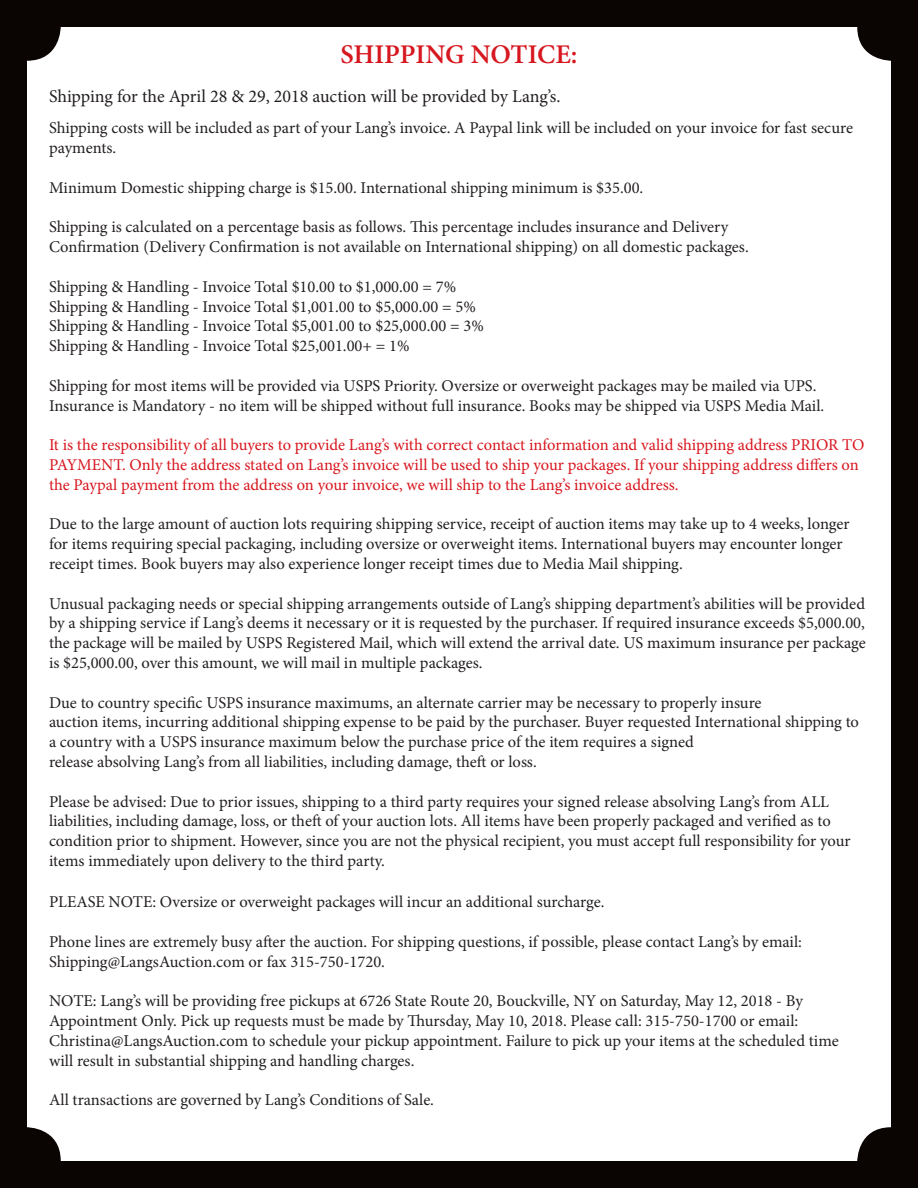
<style>
.page{position:relative;width:918px;height:1188px;background:#0a0402}
.page>*{position:absolute;margin:0;border:0;box-sizing:border-box;transform-origin:0 0}
.t1{font:600 27px "Minion Pro";letter-spacing:-.005em;color:#d7171f}
.t2{font:18px "Minion Pro";color:#231f20}
.t3{font:16.5px/19.8px "Minion Pro";color:#231f20}
.t4{font:16.5px/19.8px "Minion Pro";letter-spacing:-.005em;color:#d7171f}
</style>
<div class="page">
<div style="left:27px;top:27px;width:864px;height:1134px;background:#fff;border-radius:34px"></div>
<p class="t1" style="left:340px;top:36px;width:239px">SHIPPING NOTICE:</p>
<p class="t2" style="left:49px;top:84px;width:513px">Shipping for the April 28 &amp; 29, 2018 auction will be provided by Lang’s.</p>
<p class="t3" style="left:49px;top:118px;width:806px">Shipping costs will be included as part of your Lang’s invoice. A Paypal link will be included on your invoice for fast secure payments.</p>
<p class="t3" style="left:49px;top:178px;width:596px">Minimum Domestic shipping charge is $15.00. International shipping minimum is $35.00.</p>
<p class="t3" style="left:49px;top:217px;width:681px">Shipping is calculated on a percentage basis as follows. This percentage includes insurance and Delivery</p>
<p class="t3" style="left:49px;top:237px;width:701px">Confirmation (Delivery Confirmation is not available on International shipping) on all domestic packages.</p>
<p class="t3" style="left:49px;top:277px;width:409px">Shipping &amp; Handling - Invoice Total $10.00 to $1,000.00 = 7%</p>
<p class="t3" style="left:49px;top:297px;width:428px">Shipping &amp; Handling - Invoice Total $1,001.00 to $5,000.00 = 5%</p>
<p class="t3" style="left:49px;top:316px;width:436px">Shipping &amp; Handling - Invoice Total $5,001.00 to $25,000.00 = 3%</p>
<p class="t3" style="left:49px;top:336px;width:362px">Shipping &amp; Handling - Invoice Total $25,001.00+ = 1%</p>
<p class="t3" style="left:49px;top:376px;width:769px">Shipping for most items will be provided via USPS Priority. Oversize or overweight packages may be mailed via UPS.</p>
<p class="t3" style="left:49px;top:396px;width:777px">Insurance is Mandatory - no item will be shipped without full insurance. Books may be shipped via USPS Media Mail.</p>
<p class="t4" style="left:49px;top:435px;width:817px">It is the responsibility of all buyers to provide Lang’s with correct contact information and valid shipping address PRIOR TO<br>PAYMENT. Only the address stated on Lang’s invoice will be used to ship your packages. If your shipping address differs on the Paypal payment from the address on your invoice, we will ship to the Lang’s invoice address.</p>
<p class="t3" style="left:49px;top:514px;width:802px">Due to the large amount of auction lots requiring shipping service, receipt of auction items may take up to 4 weeks, longer for items requiring special packaging, including oversize or overweight items. International buyers may encounter longer receipt times. Book buyers may also experience longer receipt times due to Media Mail shipping.</p>
<p class="t3" style="left:49px;top:594px;width:818px;text-align:justify">Unusual packaging needs or special shipping arrangements outside of Lang’s shipping department’s abilities will be provided by a shipping service if Lang’s deems it necessary or it is requested by the purchaser. If required insurance exceeds $5,000.00, the package will be mailed by USPS Registered Mail, which will extend the arrival date. US maximum insurance per package is $25,000.00, over this amount, we will mail in multiple packages.</p>
<p class="t3" style="left:49px;top:693px;width:714px">Due to country specific USPS insurance maximums, an alternate carrier may be necessary to properly insure</p>
<p class="t3" style="left:49px;top:712px;width:812px">auction items, incurring additional shipping expense to be paid by the purchaser. Buyer requested International shipping to a country with a USPS insurance maximum below the purchase price of the item requires a signed</p>
<p class="t3" style="left:49px;top:752px;width:489px">release absolving Lang’s from all liabilities, including damage, theft or loss.</p>
<p class="t3" style="left:49px;top:792px;width:782px">Please be advised: Due to prior issues, shipping to a third party requires your signed release absolving Lang’s from ALL</p>
<p class="t3" style="left:49px;top:811px;width:783px">liabilities, including damage, loss, or theft of your auction lots. All items have been properly packaged and verified as to</p>
<p class="t3" style="left:49px;top:831px;width:803px">condition prior to shipment. However, since you are not the physical recipient, you must accept full responsibility for your items immediately upon delivery to the third party.</p>
<p class="t3" style="left:49px;top:892px;width:557px">PLEASE NOTE: Oversize or overweight packages will incur an additional surcharge.</p>
<p class="t3" style="left:49px;top:932px;width:755px">Phone lines are extremely busy after the auction. For shipping questions, if possible, please contact Lang’s by email:</p>
<p class="t3" style="left:49px;top:952px;width:338px">Shipping@LangsAuction.com or fax 315-750-1720.</p>
<p class="t3" style="left:49px;top:991px;width:756px">NOTE: Lang’s will be providing free pickups at 6726 State Route 20, Bouckville, NY on Saturday, May 12, 2018 - By</p>
<p class="t3" style="left:49px;top:1011px;width:751px">Appointment Only. Pick up requests must be made by Thursday, May 10, 2018. Please call: 315-750-1700 or email:</p>
<p class="t3" style="left:49px;top:1031px;width:791px">Christina@LangsAuction.com to schedule your pickup appointment. Failure to pick up your items at the scheduled time</p>
<p class="t3" style="left:49px;top:1051px;width:367px">will result in substantial shipping and handling charges.</p>
<p class="t3" style="left:49px;top:1090px;width:387px">All transactions are governed by Lang’s Conditions of Sale.</p>
</div>
